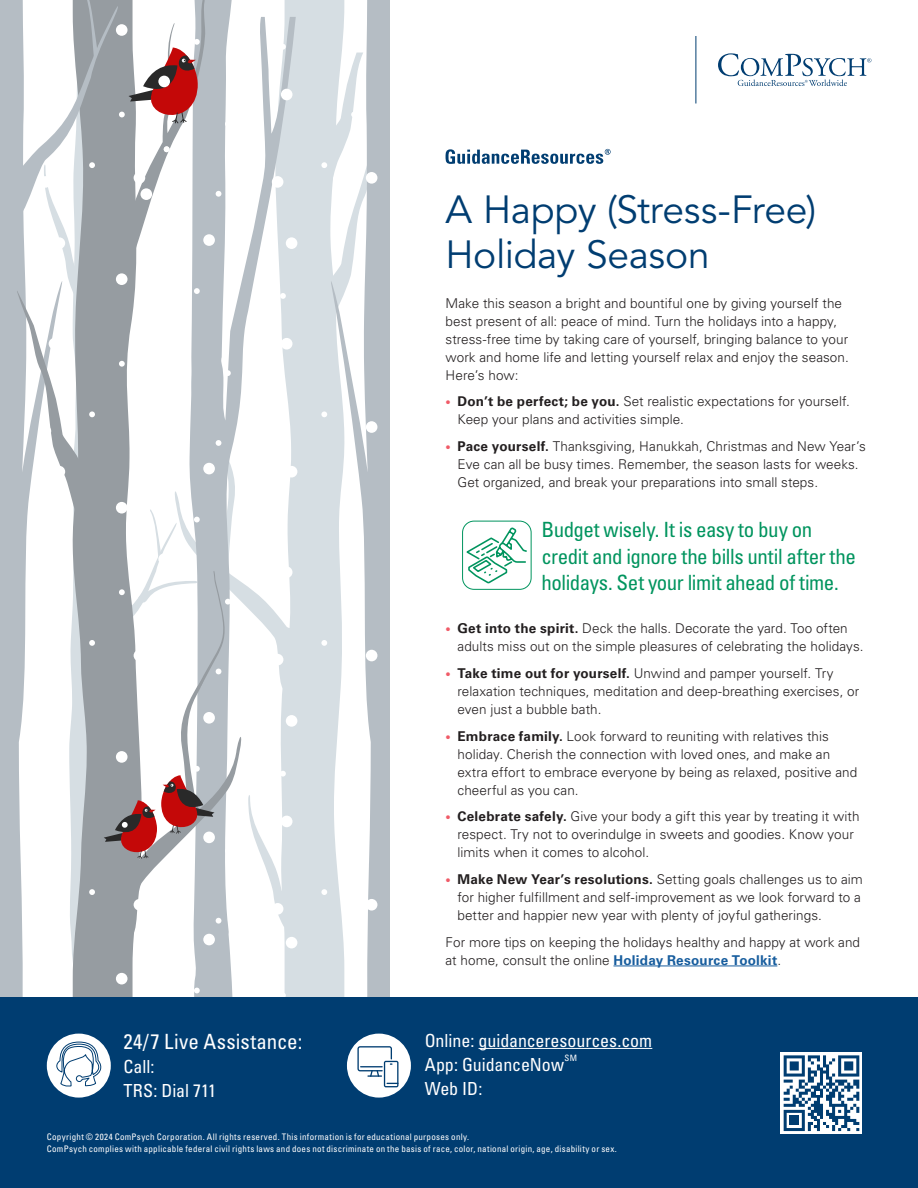
<style>
.page{position:relative;width:918px;height:1188px;background:#fff}
.page>*{position:absolute;margin:0;border:0;box-sizing:border-box;transform-origin:0 0}
.t1{font:39px/45px "Avenir LT Std";letter-spacing:-.01em;color:#003d71}
.t2{font:condensed 21px/26.2px "Univers LT Std";letter-spacing:-.02em;color:#00945e}
._24_7_Live_Assistance{font:condensed 21px "Univers LT Std";letter-spacing:.01em;color:#fff}
.Contact_info{font:condensed 18px "Univers LT Std";letter-spacing:-.005em;color:#fff}
.Body{font:300 13.5px/18px "Univers LT Std";letter-spacing:.005em;color:#231f20}
.Legal{font:condensed 9px "Univers LT Std";letter-spacing:.03em;color:#fff}
.Contact_info-2{font:condensed 8.7px "Univers LT Std";color:#fff}
.s1{font-size:10.5px;color:#f05a67}
.s2{font-weight:700}
.s3{font-weight:700;color:#175d9e}
</style>
<div class="page">
<svg style="left:446px;top:149px;width:165px;height:15px"></svg>
<svg style="left:718px;top:53px;width:153px;height:33px"></svg>
<hr style="left:696px;top:36px;width:1px;height:68px;background:#003d71">
<hr style="left:613px;top:966px;width:164px;height:1px;background:#175d9e">
<div style="left:304px;top:0;width:24px;height:998px;background:#d6dee3"></div>
<svg style="left:328px;top:0;width:62px;height:998px"></svg>
<div style="left:366px;top:899px;width:11px;height:12px;background:#fff;border-radius:50%"></div>
<svg style="left:351px;top:839px;width:6px;height:5px"></svg>
<svg style="left:321px;top:889px;width:6px;height:6px"></svg>
<div style="left:366px;top:650px;width:11px;height:11px;background:#fff;border-radius:50%"></div>
<svg style="left:351px;top:589px;width:6px;height:6px"></svg>
<svg style="left:321px;top:640px;width:6px;height:6px"></svg>
<div style="left:366px;top:421px;width:11px;height:12px;background:#fff;border-radius:50%"></div>
<svg style="left:351px;top:361px;width:6px;height:6px"></svg>
<svg style="left:321px;top:411px;width:6px;height:6px"></svg>
<svg style="left:318px;top:53px;width:72px;height:294px"></svg>
<svg style="left:0;top:0;width:304px;height:998px"></svg>
<div style="left:0;top:998px;width:918px;height:190px;background:#003d71"></div>
<hr style="left:479px;top:1048px;width:173px;height:1px;background:#fff">
<svg style="left:781px;top:1052px;width:81px;height:82px"></svg>
<svg style="left:784px;top:1055px;width:75px;height:76px"></svg>
<div style="left:47px;top:1034px;width:64px;height:64px;background:#fff;border-radius:50%"></div>
<div style="left:347px;top:1034px;width:64px;height:64px;background:#fff;border-radius:50%"></div>
<svg style="left:357px;top:1046px;width:41px;height:41px"></svg>
<svg style="left:56px;top:1039px;width:46px;height:59px"></svg>
<svg style="left:464px;top:526px;width:65px;height:59px"></svg>
<div style="left:462px;top:521px;width:70px;height:69px;border:1px solid #00945e;border-radius:11px"></div>
<p class="t1" style="left:446px;top:188px;width:372px">A Happy (Stress-Free)<br>Holiday Season</p>
<p class="Body" style="left:446px;top:294px;width:405px">Make this season a bright and bountiful one by giving yourself the best present of all: peace of mind. Turn the holidays into a happy, stress-free time by taking care of yourself, bringing balance to your work and home life and letting yourself relax and enjoy the season.<br>Here’s how:</p>
<p class="Body" style="left:458px;top:393px;width:394px;text-indent:-12px"><span class="s1">•</span> <span class="s2">Don’t be perfect; be you.</span> Set realistic expectations for yourself.<br>Keep your plans and activities simple.</p>
<p class="Body" style="left:458px;top:437px;width:410px;text-indent:-12px"><span class="s1">•</span> <span class="s2">Pace yourself.</span> Thanksgiving, Hanukkah, Christmas and New Year’s<br>Eve can all be busy times. Remember, the season lasts for weeks.<br>Get organized, and break your preparations into small steps.</p>
<p class="t2" style="left:541px;top:516px;width:316px">Budget wisely. It is easy to buy on credit and ignore the bills until after the holidays. Set your limit ahead of time.</p>
<p class="Body" style="left:458px;top:620px;width:408px;text-indent:-12px"><span class="s1">•</span> <span class="s2">Get into the spirit.</span> Deck the halls. Decorate the yard. Too often adults miss out on the simple pleasures of celebrating the holidays.</p>
<p class="Body" style="left:458px;top:664px;width:403px;text-indent:-12px"><span class="s1">•</span> <span class="s2">Take time out for yourself.</span> Unwind and pamper yourself. Try relaxation techniques, meditation and deep-breathing exercises, or even just a bubble bath.</p>
<p class="Body" style="left:458px;top:727px;width:401px;text-indent:-12px"><span class="s1">•</span> <span class="s2">Embrace family.</span> Look forward to reuniting with relatives this holiday. Cherish the connection with loved ones, and make an extra effort to embrace everyone by being as relaxed, positive and cheerful as you can.</p>
<p class="Body" style="left:458px;top:808px;width:404px;text-indent:-12px"><span class="s1">•</span> <span class="s2">Celebrate safely.</span> Give your body a gift this year by treating it with respect. Try not to overindulge in sweets and goodies. Know your limits when it comes to alcohol.</p>
<p class="Body" style="left:458px;top:870px;width:407px;text-indent:-12px"><span class="s1">•</span> <span class="s2">Make New Year’s resolutions.</span> Setting goals challenges us to aim for higher fulfillment and self-improvement as we look forward to a better and happier new year with plenty of joyful gatherings.</p>
<p class="Body" style="left:446px;top:933px;width:416px">For more tips on keeping the holidays healthy and happy at work and at home, consult the online <span class="s3">Holiday Resource Toolkit</span>.</p>
<p class="Contact_info" style="left:425px;top:1029px;width:229px">Online: guidanceresources.com</p>
<p class="Contact_info" style="left:425px;top:1053px;width:141px">App: GuidanceNow</p>
<p class="Contact_info-2" style="left:564px;top:1053px;width:14px">SM</p>
<p class="Contact_info" style="left:425px;top:1077px;width:59px">Web ID:</p>
<p class="Legal" style="left:47px;top:1131px;width:424px">Copyright © 2024 ComPsych Corporation. All rights reserved. This information is for educational purposes only.</p>
<p class="Legal" style="left:47px;top:1143px;width:572px">ComPsych complies with applicable federal civil rights laws and does not discriminate on the basis of race, color, national origin, age, disability or sex.</p>
<p class="_24_7_Live_Assistance" style="left:123px;top:1028px;width:181px">24/7 Live Assistance:</p>
<p class="Contact_info" style="left:123px;top:1055px;width:33px">Call:</p>
<p class="Contact_info" style="left:123px;top:1079px;width:94px">TRS: Dial 711</p>
</div>
